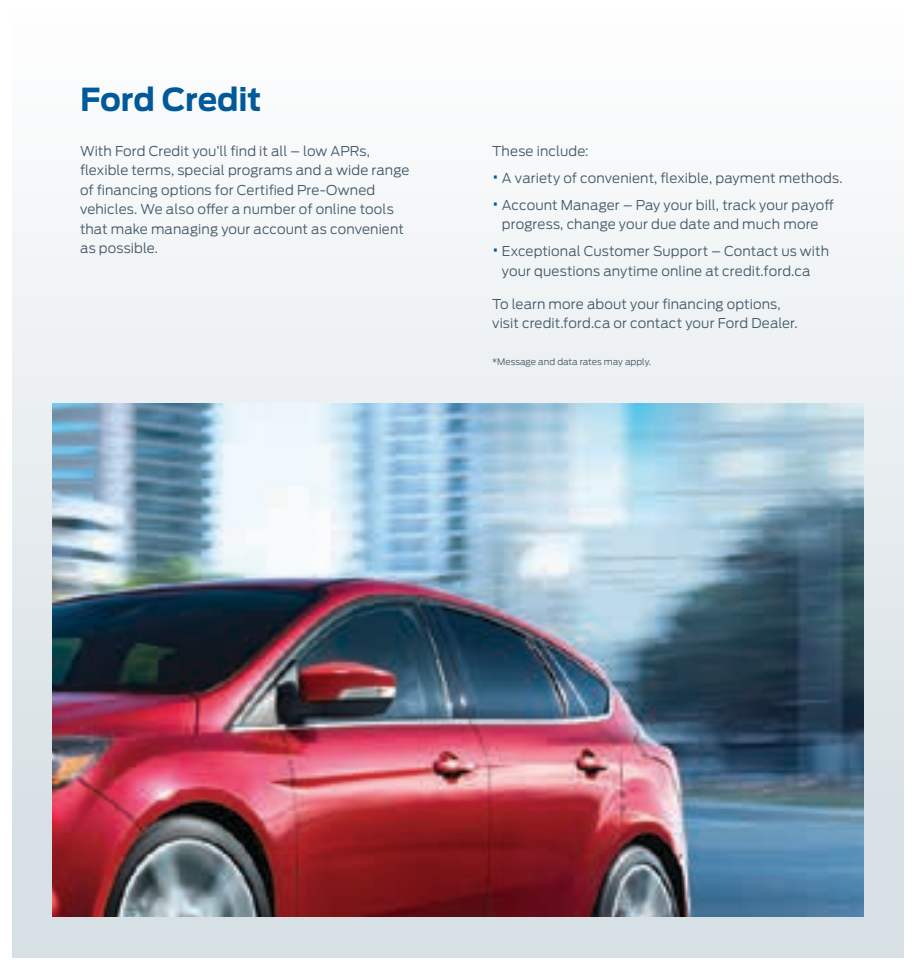
<style>
.page{position:relative;width:916px;height:967px;background:#fff}
.page>*{position:absolute;margin:0;border:0;box-sizing:border-box;transform-origin:0 0}
.t1{font:700 31.5px "Ford Antenna";letter-spacing:-.005em;color:#00599a}
.t2{font:300 13.5px/19.5px "Ford Antenna";letter-spacing:.005em;color:#425a69}
.t3{font:300 9px "Ford Antenna";letter-spacing:-.005em;color:#425a69}
.s1{font-size:19.5px;color:#00599a}
</style>
<div class="page">
<div style="left:12px;top:12px;width:891px;height:945px;background:linear-gradient(to bottom,#fdffff,#cfd7dd)"></div>
<img style="left:53px;top:403px;width:810px;height:513px">
<h1 class="t1" style="left:80px;top:71px;width:183px">Ford Credit</h1>
<p class="t2" style="left:80px;top:139px;width:331px">With Ford Credit you’ll find it all – low APRs, flexible terms, special programs and a wide range of financing options for Certified Pre-Owned vehicles. We also offer a number of online tools that make managing your account as convenient as possible.</p>
<p class="t2" style="left:492px;top:139px;width:98px">These include:</p>
<p class="t2" style="left:492px;top:166px;width:352px"><span class="s1">•</span> A variety of convenient, flexible, payment methods.</p>
<p class="t2" style="left:492px;top:193px;width:343px;text-align:center"><span class="s1">•</span> Account Manager – Pay your bill, track your payoff progress, change your due date and much more</p>
<p class="t2" style="left:501px;top:240px;width:328px;text-indent:-10px"><span class="s1">•</span> Exceptional Customer Support – Contact us with your questions anytime online at credit.ford.ca</p>
<p class="t2" style="left:492px;top:292px;width:307px">To learn more about your financing options, visit credit.ford.ca or contact your Ford Dealer.</p>
<p class="t3" style="left:492px;top:354px;width:160px">*Message and data rates may apply.</p>
</div>
